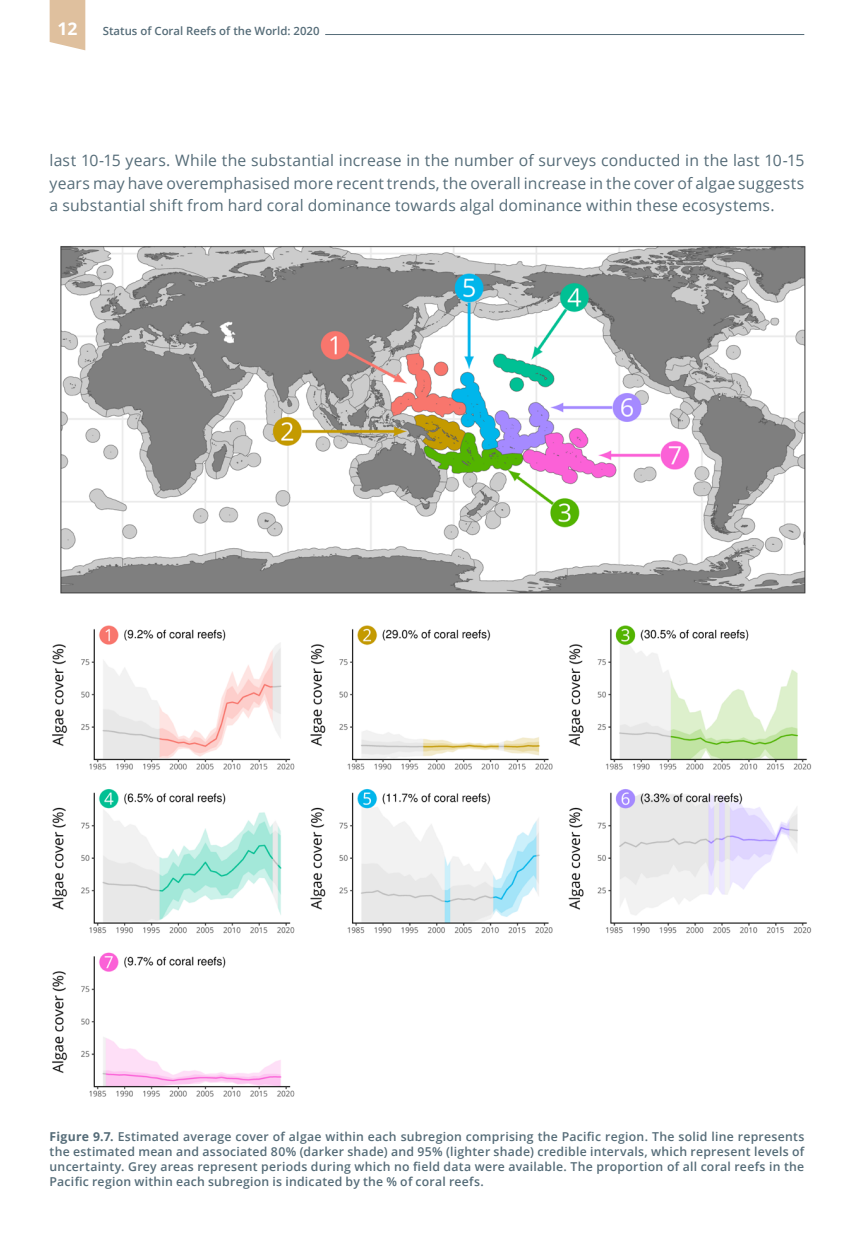
<style>
.page{position:relative;width:854px;height:1236px;background:#fff}
.page>*{position:absolute;margin:0;border:0;box-sizing:border-box;transform-origin:0 0}
.t1{font:700 17.5px "Open Sans";color:#fff}
.Text{font:15.75px/22.8px "Open Sans";letter-spacing:.01em;color:#556c78;text-align:justify}
.Small_Print_Figure{font:600 12.25px/14.7px "Open Sans";letter-spacing:.02em;color:#556c78;text-align:justify}
.t2{font:600 11.38px "Open Sans";color:#556c78}
.s1{font-weight:700}
</style>
<div class="page">
<svg style="left:50px;top:0;width:35px;height:50px;background:#e1c4a5"></svg>
<hr style="left:325px;top:34px;width:479px;height:1px;background:#556c78">
<img style="left:52px;top:246px;width:760px;height:851px">
<h1 class="t1" style="left:57px;top:16px;width:21px">12</h1>
<p class="t2" style="left:103px;top:23px;width:218px">Status of Coral Reefs of the World: 2020</p>
<p class="Text" style="left:50px;top:148px;width:756px">last 10-15 years. While the substantial increase in the number of surveys conducted in the last 10-15 years may have overemphasised more recent trends, the overall increase in the cover of algae suggests a substantial shift from hard coral dominance towards algal dominance within these ecosystems.</p>
<p class="Small_Print_Figure" style="left:50px;top:1129px;width:756px"><span class="s1">Figure 9.7.</span> Estimated average cover of algae within each subregion comprising the Pacific region. The solid line represents the estimated mean and associated 80% (darker shade) and 95% (lighter shade) credible intervals, which represent levels of uncertainty. Grey areas represent periods during which no field data were available. The proportion of all coral reefs in the Pacific region within each subregion is indicated by the % of coral reefs.</p>
</div>
